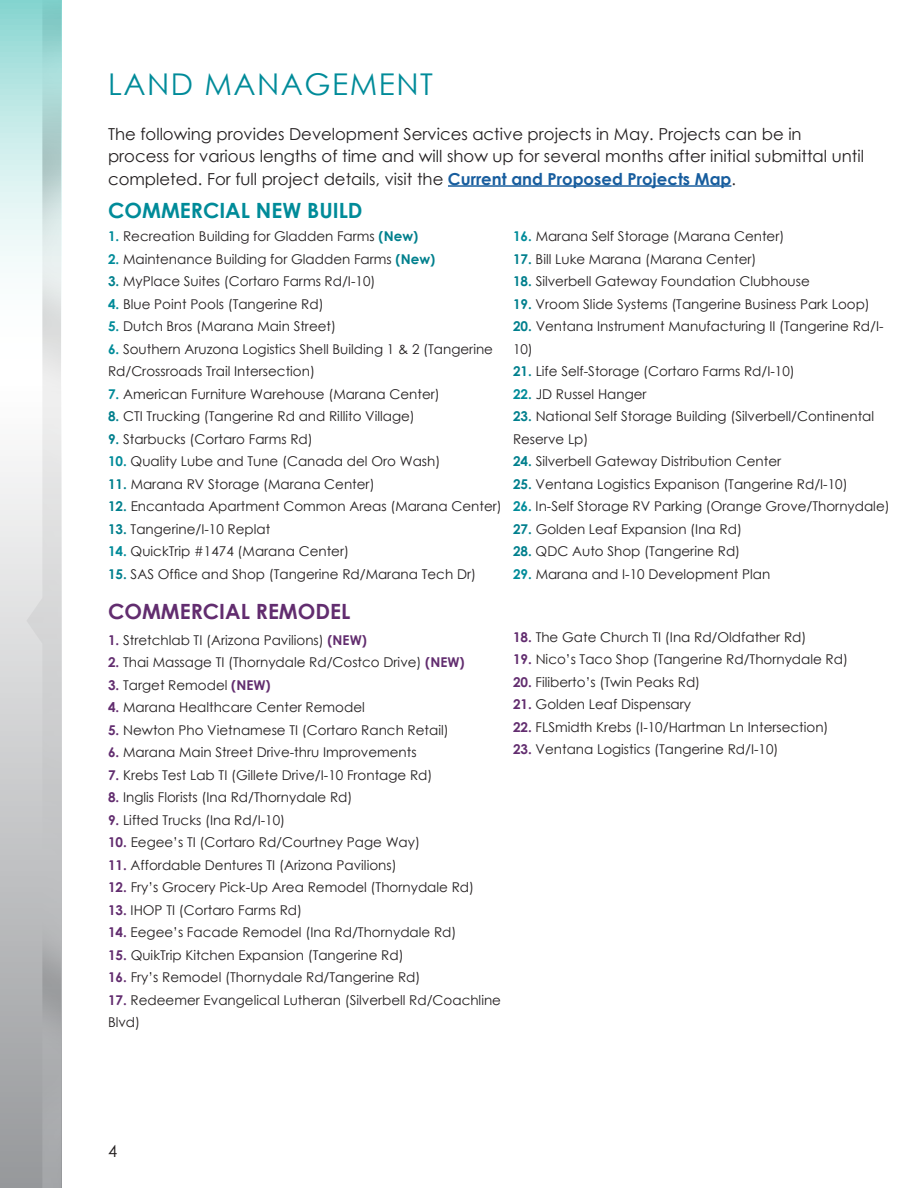
<style>
.page{position:relative;width:918px;height:1188px;background:#fff}
.page>*{position:absolute;margin:0;border:0;box-sizing:border-box;transform-origin:0 0}
.t1{font:30px "Century Gothic";letter-spacing:.05em;color:#008b99}
.t2{font:700 21px "Century Gothic";color:#008b99}
.t3{font:700 21px "Century Gothic";color:#622d6f}
.t4{font:16.5px/22.5px "Century Gothic";color:#231f20}
.t5{font:13.5px/22.5px "Century Gothic";color:#231f20}
.s1{font-weight:700;color:#175d9e}
.s2{font-weight:700;color:#008b99}
.s3{font-weight:700;color:#00808d}
.s4{font-weight:700;color:#007f8d}
.s5{font-weight:700;color:#622d6f}
</style>
<div class="page">
<svg style="left:0;top:0;width:26px;height:1188px"></svg>
<img style="left:26px;top:0;width:35px;height:1188px">
<hr style="left:448px;top:185px;width:283px;height:2px;background:#175d9e">
<p class="t1" style="left:108px;top:63px;width:326px">LAND MANAGEMENT</p>
<p class="t4" style="left:108px;top:122px;width:758px">The following provides Development Services active projects in May. Projects can be in process for various lengths of time and will show up for several months after initial submittal until completed. For full project details, visit the <span class="s1">Current and Proposed Projects Map</span>.</p>
<p class="t2" style="left:108px;top:195px;width:256px">COMMERCIAL NEW BUILD</p>
<p class="t5" style="left:108px;top:225px;width:312px"><span class="s2">1.</span> Recreation Building for Gladden Farms <span class="s3">(New)</span></p>
<p class="t5" style="left:108px;top:247px;width:329px"><span class="s2">2.</span> Maintenance Building for Gladden Farms <span class="s3">(New)</span></p>
<p class="t5" style="left:108px;top:270px;width:269px"><span class="s3">3.</span> MyPlace Suites (Cortaro Farms Rd/I-10)</p>
<p class="t5" style="left:108px;top:292px;width:217px"><span class="s2">4.</span> Blue Point Pools (Tangerine Rd)</p>
<p class="t5" style="left:108px;top:315px;width:230px"><span class="s2">5.</span> Dutch Bros (Marana Main Street)</p>
<p class="t5" style="left:108px;top:337px;width:387px"><span class="s2">6.</span> Southern Aruzona Logistics Shell Building 1 &amp; 2 (Tangerine<br>Rd/Crossroads Trail Intersection)</p>
<p class="t5" style="left:108px;top:382px;width:333px"><span class="s2">7.</span> American Furniture Warehouse (Marana Center)</p>
<p class="t5" style="left:108px;top:405px;width:308px"><span class="s4">8.</span> CTI Trucking (Tangerine Rd and Rillito Village)</p>
<p class="t5" style="left:108px;top:427px;width:206px"><span class="s4">9.</span> Starbucks (Cortaro Farms Rd)</p>
<p class="t5" style="left:108px;top:450px;width:334px"><span class="s2">10.</span> Quality Lube and Tune (Canada del Oro Wash)</p>
<p class="t5" style="left:108px;top:472px;width:268px"><span class="s4">11.</span> Marana RV Storage (Marana Center)</p>
<p class="t5" style="left:108px;top:495px;width:395px"><span class="s4">12.</span> Encantada Apartment Common Areas (Marana Center)</p>
<p class="t5" style="left:108px;top:517px;width:164px"><span class="s4">13.</span> Tangerine/I-10 Replat</p>
<p class="t5" style="left:108px;top:540px;width:243px"><span class="s2">14.</span> QuickTrip #1474 (Marana Center)</p>
<p class="t5" style="left:108px;top:562px;width:370px"><span class="s4">15.</span> SAS Office and Shop (Tangerine Rd/Marana Tech Dr)</p>
<p class="t5" style="left:513px;top:225px;width:273px"><span class="s2">16.</span> Marana Self Storage (Marana Center)</p>
<p class="t5" style="left:513px;top:247px;width:245px"><span class="s4">17.</span> Bill Luke Marana (Marana Center)</p>
<p class="t5" style="left:513px;top:270px;width:298px"><span class="s4">18.</span> Silverbell Gateway Foundation Clubhouse</p>
<p class="t5" style="left:513px;top:292px;width:358px"><span class="s4">19.</span> Vroom Slide Systems (Tangerine Business Park Loop)</p>
<p class="t5" style="left:513px;top:315px;width:372px"><span class="s4">20.</span> Ventana Instrument Manufacturing II (Tangerine Rd/I-<br>10)</p>
<p class="t5" style="left:513px;top:360px;width:283px"><span class="s4">21.</span> Life Self-Storage (Cortaro Farms Rd/I-10)</p>
<p class="t5" style="left:513px;top:382px;width:135px"><span class="s2">22.</span> JD Russel Hanger</p>
<p class="t5" style="left:513px;top:405px;width:363px"><span class="s4">23.</span> National Self Storage Building (Silverbell/Continental<br>Reserve Lp)</p>
<p class="t5" style="left:513px;top:450px;width:270px"><span class="s4">24.</span> Silverbell Gateway Distribution Center</p>
<p class="t5" style="left:513px;top:472px;width:336px"><span class="s4">25.</span> Ventana Logistics Expanison (Tangerine Rd/I-10)</p>
<p class="t5" style="left:513px;top:495px;width:378px"><span class="s2">26.</span> In-Self Storage RV Parking (Orange Grove/Thornydale)</p>
<p class="t5" style="left:513px;top:517px;width:230px"><span class="s4">27.</span> Golden Leaf Expansion (Ina Rd)</p>
<p class="t5" style="left:513px;top:540px;width:229px"><span class="s4">28.</span> QDC Auto Shop (Tangerine Rd)</p>
<p class="t5" style="left:513px;top:562px;width:259px"><span class="s2">29.</span> Marana and I-10 Development Plan</p>
<p class="t3" style="left:108px;top:595px;width:244px">COMMERCIAL REMODEL</p>
<p class="t5" style="left:108px;top:628px;width:260px"><span class="s5">1.</span> Stretchlab TI (Arizona Pavilions) <span class="s5">(NEW)</span></p>
<p class="t5" style="left:108px;top:651px;width:358px"><span class="s5">2.</span> Thai Massage TI (Thornydale Rd/Costco Drive) <span class="s5">(NEW)</span></p>
<p class="t5" style="left:108px;top:673px;width:164px"><span class="s5">3.</span> Target Remodel <span class="s5">(NEW)</span></p>
<p class="t5" style="left:108px;top:696px;width:258px"><span class="s5">4.</span> Marana Healthcare Center Remodel</p>
<p class="t5" style="left:108px;top:718px;width:342px"><span class="s5">5.</span> Newton Pho Vietnamese TI (Cortaro Ranch Retail)</p>
<p class="t5" style="left:108px;top:741px;width:310px"><span class="s5">6.</span> Marana Main Street Drive-thru Improvements</p>
<p class="t5" style="left:108px;top:763px;width:326px"><span class="s5">7.</span> Krebs Test Lab TI (Gillete Drive/I-10 Frontage Rd)</p>
<p class="t5" style="left:108px;top:786px;width:246px"><span class="s5">8.</span> Inglis Florists (Ina Rd/Thornydale Rd)</p>
<p class="t5" style="left:108px;top:808px;width:179px"><span class="s5">9.</span> Lifted Trucks (Ina Rd/I-10)</p>
<p class="t5" style="left:108px;top:831px;width:314px"><span class="s5">10.</span> Eegee’s TI (Cortaro Rd/Courtney Page Way)</p>
<p class="t5" style="left:108px;top:853px;width:290px"><span class="s5">11.</span> Affordable Dentures TI (Arizona Pavilions)</p>
<p class="t5" style="left:108px;top:876px;width:368px"><span class="s5">12.</span> Fry’s Grocery Pick-Up Area Remodel (Thornydale Rd)</p>
<p class="t5" style="left:108px;top:898px;width:196px"><span class="s5">13.</span> IHOP TI (Cortaro Farms Rd)</p>
<p class="t5" style="left:108px;top:921px;width:350px"><span class="s5">14.</span> Eegee’s Facade Remodel (Ina Rd/Thornydale Rd)</p>
<p class="t5" style="left:108px;top:943px;width:297px"><span class="s5">15.</span> QuikTrip Kitchen Expansion (Tangerine Rd)</p>
<p class="t5" style="left:108px;top:966px;width:314px"><span class="s5">16.</span> Fry’s Remodel (Thornydale Rd/Tangerine Rd)</p>
<p class="t5" style="left:108px;top:988px;width:395px"><span class="s5">17.</span> Redeemer Evangelical Lutheran (Silverbell Rd/Coachline<br>Blvd)</p>
<p class="t5" style="left:513px;top:625px;width:295px"><span class="s5">18.</span> The Gate Church TI (Ina Rd/Oldfather Rd)</p>
<p class="t5" style="left:513px;top:648px;width:337px"><span class="s5">19.</span> Nico’s Taco Shop (Tangerine Rd/Thornydale Rd)</p>
<p class="t5" style="left:513px;top:670px;width:189px"><span class="s5">20.</span> Filiberto’s (Twin Peaks Rd)</p>
<p class="t5" style="left:513px;top:693px;width:180px"><span class="s5">21.</span> Golden Leaf Dispensary</p>
<p class="t5" style="left:513px;top:715px;width:317px"><span class="s5">22.</span> FLSmidth Krebs (I-10/Hartman Ln Intersection)</p>
<p class="t5" style="left:513px;top:738px;width:267px"><span class="s5">23.</span> Ventana Logistics (Tangerine Rd/I-10)</p>
<p class="t4" style="left:108px;top:1140px;width:11px">4</p>
</div>
